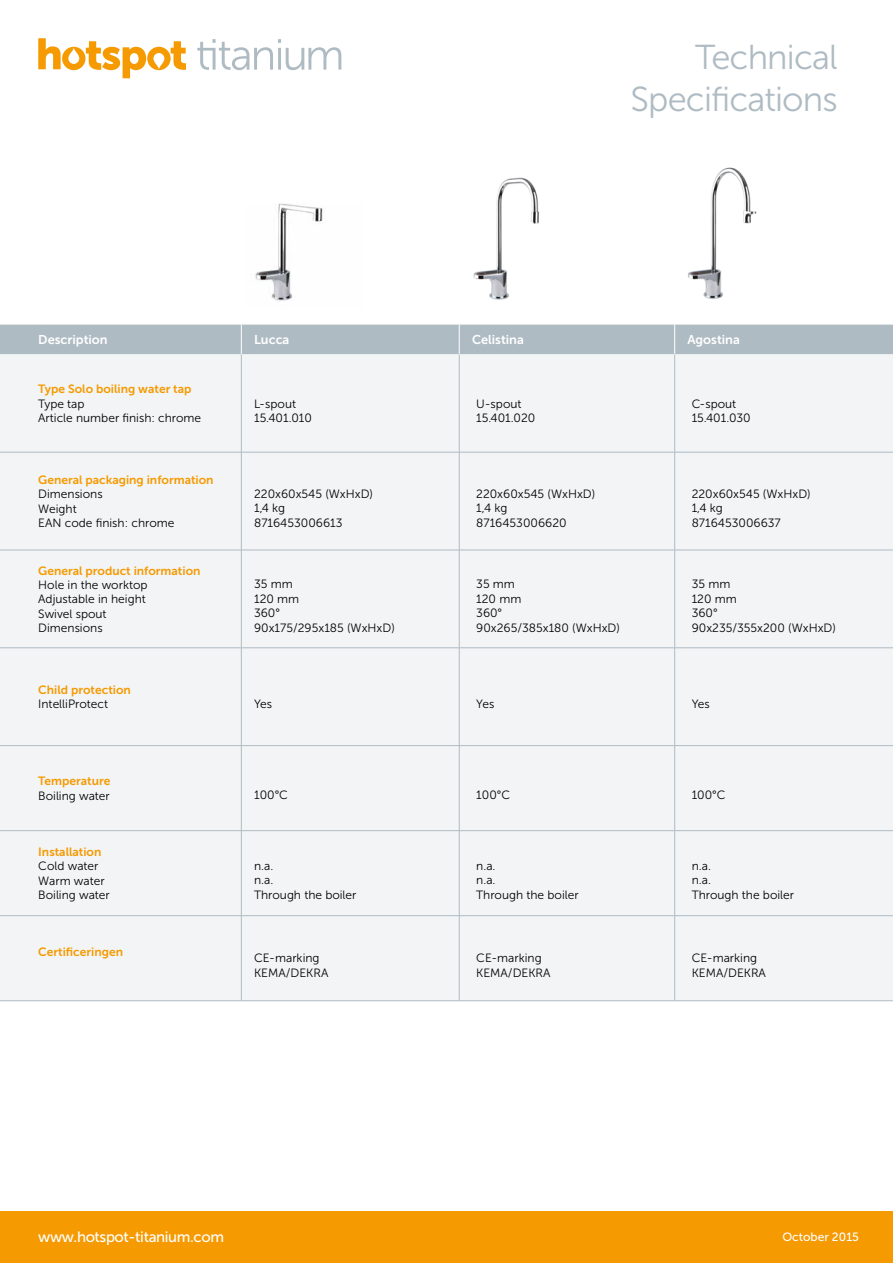
<style>
.page{position:relative;width:893px;height:1263px;background:#fff}
.page>*{position:absolute;margin:0;border:0;box-sizing:border-box;transform-origin:0 0}
.t1{font:34.5px/41.4px "Museo Sans 300";letter-spacing:-.025em;color:#afbbc3;text-align:right}
.t2{font:15px "Museo Sans 500";letter-spacing:-.025em;color:#fff}
.t3{font:12.75px "Museo Sans 700";color:#fff}
.t4{font:12px/14.4px "Museo Sans 300";color:#000}
.t5{font:12px "Museo Sans 700";color:#f59a00}
.t6{font:12px "Museo Sans 500";color:#fff}
</style>
<div class="page">
<div style="left:0;top:1212px;width:893px;height:51px;background:#f59a00"></div>
<svg style="left:38px;top:38px;width:148px;height:40px"></svg>
<svg style="left:197px;top:39px;width:144px;height:31px"></svg>
<div style="left:0;top:354px;width:893px;height:646px;background:#f3f4f6"></div>
<div style="left:0;top:325px;width:893px;height:29px;background:#afbbc3"></div>
<hr style="left:241px;top:354px;width:1px;height:98px;background:#afbbc3">
<hr style="left:459px;top:354px;width:1px;height:98px;background:#afbbc3">
<hr style="left:674px;top:354px;width:1px;height:98px;background:#afbbc3">
<hr style="left:0;top:452px;width:241px;height:1px;background:#afbbc3">
<hr style="left:241px;top:452px;width:218px;height:1px;background:#afbbc3">
<hr style="left:241px;top:452px;width:1px;height:98px;background:#afbbc3">
<hr style="left:459px;top:452px;width:216px;height:1px;background:#afbbc3">
<hr style="left:459px;top:452px;width:1px;height:98px;background:#afbbc3">
<hr style="left:675px;top:452px;width:218px;height:1px;background:#afbbc3">
<hr style="left:674px;top:452px;width:1px;height:98px;background:#afbbc3">
<hr style="left:0;top:550px;width:241px;height:1px;background:#afbbc3">
<hr style="left:241px;top:550px;width:218px;height:1px;background:#afbbc3">
<hr style="left:241px;top:550px;width:1px;height:97px;background:#afbbc3">
<hr style="left:459px;top:550px;width:216px;height:1px;background:#afbbc3">
<hr style="left:459px;top:550px;width:1px;height:97px;background:#afbbc3">
<hr style="left:675px;top:550px;width:218px;height:1px;background:#afbbc3">
<hr style="left:674px;top:550px;width:1px;height:97px;background:#afbbc3">
<hr style="left:0;top:647px;width:241px;height:1px;background:#afbbc3">
<hr style="left:241px;top:647px;width:218px;height:1px;background:#afbbc3">
<hr style="left:241px;top:648px;width:1px;height:97px;background:#afbbc3">
<hr style="left:459px;top:647px;width:216px;height:1px;background:#afbbc3">
<hr style="left:459px;top:648px;width:1px;height:97px;background:#afbbc3">
<hr style="left:675px;top:647px;width:218px;height:1px;background:#afbbc3">
<hr style="left:674px;top:648px;width:1px;height:97px;background:#afbbc3">
<hr style="left:0;top:745px;width:241px;height:1px;background:#afbbc3">
<hr style="left:241px;top:745px;width:218px;height:1px;background:#afbbc3">
<hr style="left:241px;top:746px;width:1px;height:84px;background:#afbbc3">
<hr style="left:459px;top:745px;width:216px;height:1px;background:#afbbc3">
<hr style="left:459px;top:746px;width:1px;height:84px;background:#afbbc3">
<hr style="left:675px;top:745px;width:218px;height:1px;background:#afbbc3">
<hr style="left:674px;top:746px;width:1px;height:84px;background:#afbbc3">
<hr style="left:0;top:830px;width:241px;height:1px;background:#afbbc3">
<hr style="left:241px;top:830px;width:218px;height:1px;background:#afbbc3">
<hr style="left:241px;top:831px;width:1px;height:84px;background:#afbbc3">
<hr style="left:459px;top:830px;width:216px;height:1px;background:#afbbc3">
<hr style="left:459px;top:831px;width:1px;height:84px;background:#afbbc3">
<hr style="left:675px;top:830px;width:218px;height:1px;background:#afbbc3">
<hr style="left:674px;top:831px;width:1px;height:84px;background:#afbbc3">
<hr style="left:0;top:915px;width:241px;height:1px;background:#afbbc3">
<hr style="left:241px;top:915px;width:218px;height:1px;background:#afbbc3">
<hr style="left:241px;top:916px;width:1px;height:84px;background:#afbbc3">
<hr style="left:459px;top:915px;width:216px;height:1px;background:#afbbc3">
<hr style="left:459px;top:916px;width:1px;height:84px;background:#afbbc3">
<hr style="left:675px;top:915px;width:218px;height:1px;background:#afbbc3">
<hr style="left:674px;top:916px;width:1px;height:84px;background:#afbbc3">
<hr style="left:0;top:1000px;width:241px;height:1px;background:#afbbc3">
<hr style="left:241px;top:1000px;width:218px;height:1px;background:#afbbc3">
<hr style="left:459px;top:1000px;width:216px;height:1px;background:#afbbc3">
<hr style="left:675px;top:1000px;width:218px;height:1px;background:#afbbc3">
<img style="left:255px;top:203px;width:68px;height:98px">
<img style="left:473px;top:177px;width:66px;height:123px">
<img style="left:688px;top:167px;width:69px;height:132px">
<h1 class="t1" style="left:631px;top:37px;width:209px">Technical<br>Specifications</h1>
<p class="t3" style="left:38px;top:333px;width:71px">Description</p>
<p class="t3" style="left:254px;top:333px;width:37px">Lucca</p>
<p class="t3" style="left:472px;top:333px;width:53px">Celistina</p>
<p class="t3" style="left:687px;top:333px;width:54px">Agostina</p>
<p class="t5" style="left:38px;top:382px;width:155px">Type Solo boiling water tap</p>
<p class="t4" style="left:38px;top:396px;width:164px">Type tap<br>Article number finish: chrome</p>
<p class="t4" style="left:254px;top:396px;width:59px">L-spout<br>15.401.010</p>
<p class="t4" style="left:476px;top:396px;width:61px">U-spout<br>15.401.020</p>
<p class="t4" style="left:692px;top:396px;width:61px">C-spout<br>15.401.030</p>
<p class="t5" style="left:38px;top:473px;width:177px">General packaging information</p>
<p class="t4" style="left:38px;top:487px;width:138px">Dimensions<br>Weight<br>EAN code finish: chrome</p>
<p class="t4" style="left:254px;top:487px;width:121px">220x60x545 (WxHxD)<br>1,4 kg<br>8716453006613</p>
<p class="t4" style="left:476px;top:487px;width:121px">220x60x545 (WxHxD)<br>1,4 kg<br>8716453006620</p>
<p class="t4" style="left:692px;top:487px;width:121px">220x60x545 (WxHxD)<br>1,4 kg<br>8716453006637</p>
<p class="t5" style="left:38px;top:564px;width:164px">General product information</p>
<p class="t4" style="left:38px;top:578px;width:111px">Hole in the worktop<br>Adjustable in height<br>Swivel spout<br>Dimensions</p>
<p class="t4" style="left:254px;top:577px;width:142px">35 mm<br>120 mm<br>360°<br>90x175/295x185 (WxHxD)</p>
<p class="t4" style="left:476px;top:577px;width:145px">35 mm<br>120 mm<br>360°<br>90x265/385x180 (WxHxD)</p>
<p class="t4" style="left:692px;top:577px;width:146px">35 mm<br>120 mm<br>360°<br>90x235/355x200 (WxHxD)</p>
<p class="t5" style="left:38px;top:683px;width:94px">Child protection</p>
<p class="t4" style="left:38px;top:697px;width:71px">IntelliProtect</p>
<p class="t4" style="left:254px;top:696px;width:20px">Yes</p>
<p class="t4" style="left:476px;top:696px;width:20px">Yes</p>
<p class="t4" style="left:692px;top:697px;width:20px">Yes</p>
<p class="t5" style="left:38px;top:774px;width:74px">Temperature</p>
<p class="t4" style="left:38px;top:788px;width:73px">Boiling water</p>
<p class="t4" style="left:254px;top:788px;width:35px">100°C</p>
<p class="t4" style="left:476px;top:788px;width:35px">100°C</p>
<p class="t4" style="left:692px;top:788px;width:35px">100°C</p>
<p class="t5" style="left:38px;top:845px;width:65px">Installation</p>
<p class="t4" style="left:38px;top:859px;width:73px">Cold water<br>Warm water<br>Boiling water</p>
<p class="t4" style="left:254px;top:859px;width:104px">n.a.<br>n.a.<br>Through the boiler</p>
<p class="t4" style="left:476px;top:859px;width:104px">n.a.<br>n.a.<br>Through the boiler</p>
<p class="t4" style="left:692px;top:859px;width:104px">n.a.<br>n.a.<br>Through the boiler</p>
<p class="t5" style="left:38px;top:945px;width:86px">Certificeringen</p>
<p class="t4" style="left:254px;top:951px;width:76px">CE-marking<br>KEMA/DEKRA</p>
<p class="t4" style="left:476px;top:951px;width:76px">CE-marking<br>KEMA/DEKRA</p>
<p class="t4" style="left:692px;top:951px;width:76px">CE-marking<br>KEMA/DEKRA</p>
<p class="t2" style="left:38px;top:1229px;width:187px">www.hotspot-titanium.com</p>
<p class="t6" style="left:782px;top:1230px;width:78px">October 2015</p>
</div>
